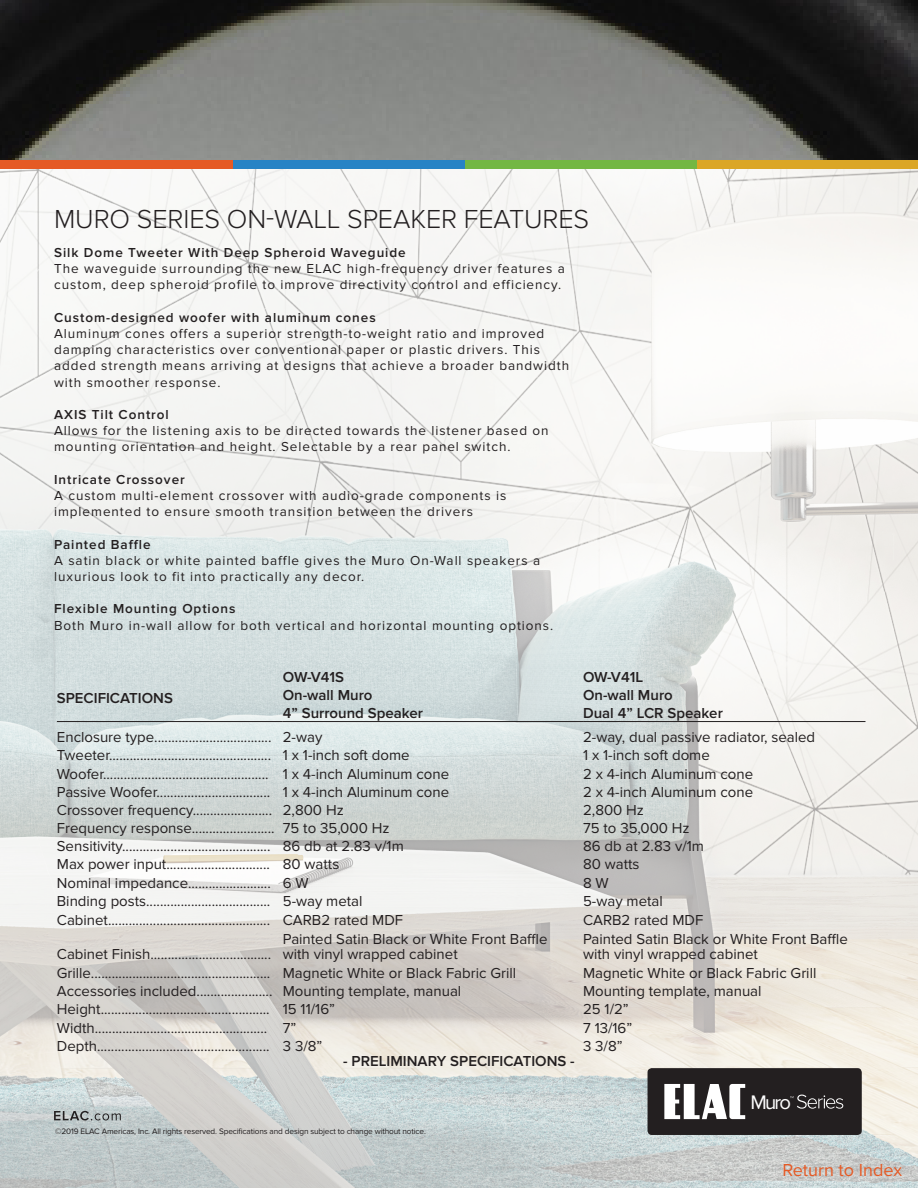
<style>
.page{position:relative;width:918px;height:1188px;background:#fff}
.page>*{position:absolute;margin:0;border:0;box-sizing:border-box;transform-origin:0 0}
.t1{font:300 27px "Proxima Nova";letter-spacing:-.005em;color:#231f20}
.t2{font:20.4px "Proxima Nova";color:#fff}
.t3{font:18px "Proxima Nova";color:#e55a25}
.t4{font:15px/15px "Proxima Nova";color:#231f20}
.t5{font:600 15px "Proxima Nova";color:#231f20}
.t6{font:13.5px/16.2px "Proxima Nova";letter-spacing:.07em;color:#231f20}
.t7{font:600 13.5px "Proxima Nova";letter-spacing:.07em;color:#231f20}
.t8{font:8.25px "Proxima Nova";letter-spacing:-.015em;color:#231f20}
</style>
<div class="page">
<img style="left:0;top:169px;width:918px;height:1019px">
<img style="left:0;top:0;width:918px;height:160px">
<svg style="left:54px;top:1111px;width:67px;height:9px"></svg>
<hr style="left:57px;top:721px;width:226px;height:1px;background:#231f20">
<hr style="left:283px;top:721px;width:300px;height:1px;background:#231f20">
<hr style="left:583px;top:721px;width:283px;height:1px;background:#231f20">
<div style="left:232px;top:160px;width:233px;height:9px;background:#2783c5"></div>
<div style="left:0;top:160px;width:232px;height:9px;background:#e55a25"></div>
<div style="left:465px;top:160px;width:232px;height:9px;background:#73b743"></div>
<div style="left:697px;top:160px;width:221px;height:9px;background:#dba626"></div>
<svg style="left:648px;top:1068px;width:214px;height:67px;background:#413d3e"></svg>
<p class="t1" style="left:54px;top:204px;width:537px">MURO SERIES ON-WALL SPEAKER FEATURES</p>
<p class="t7" style="left:54px;top:245px;width:353px">Silk Dome Tweeter With Deep Spheroid Waveguide</p>
<p class="t6" style="left:54px;top:261px;width:512px">The waveguide surrounding the new ELAC high-frequency driver features a custom, deep spheroid profile to improve directivity control and efficiency.</p>
<p class="t7" style="left:54px;top:310px;width:323px">Custom-designed woofer with aluminum cones</p>
<p class="t6" style="left:54px;top:326px;width:517px">Aluminum cones offers a superior strength-to-weight ratio and improved damping characteristics over conventional paper or plastic drivers. This added strength means arriving at designs that achieve a broader bandwidth with smoother response.</p>
<p class="t7" style="left:54px;top:407px;width:116px">AXIS Tilt Control</p>
<p class="t6" style="left:54px;top:423px;width:496px">Allows for the listening axis to be directed towards the listener based on mounting orientation and height. Selectable by a rear panel switch.</p>
<p class="t7" style="left:54px;top:472px;width:132px">Intricate Crossover</p>
<p class="t6" style="left:54px;top:488px;width:454px">A custom multi-element crossover with audio-grade components is implemented to ensure smooth transition between the drivers</p>
<p class="t7" style="left:54px;top:536px;width:98px">Painted Baffle</p>
<p class="t6" style="left:54px;top:552px;width:487px">A satin black or white painted baffle gives the Muro On-Wall speakers a luxurious look to fit into practically any decor.</p>
<p class="t7" style="left:54px;top:601px;width:183px">Flexible Mounting Options</p>
<p class="t6" style="left:54px;top:617px;width:501px">Both Muro in-wall allow for both vertical and horizontal mounting options.</p>
<p class="t5" style="left:57px;top:690px;width:118px">SPECIFICATIONS</p>
<p class="t5" style="left:283px;top:668px;width:63px">OW-V41S</p>
<p class="t5" style="left:583px;top:668px;width:62px">OW-V41L</p>
<p class="t5" style="left:283px;top:686px;width:91px">On-wall Muro</p>
<p class="t5" style="left:583px;top:686px;width:91px">On-wall Muro</p>
<p class="t5" style="left:283px;top:705px;width:142px">4” Surround Speaker</p>
<p class="t5" style="left:583px;top:705px;width:141px">Dual 4” LCR Speaker</p>
<p class="t4" style="left:57px;top:730px;width:216px">Enclosure type..................................</p>
<p class="t4" style="left:283px;top:730px;width:41px">2-way</p>
<p class="t4" style="left:583px;top:730px;width:234px">2-way, dual passive radiator, sealed</p>
<p class="t4" style="left:57px;top:748px;width:216px">Tweeter...............................................</p>
<p class="t4" style="left:283px;top:748px;width:128px">1 x 1-inch soft dome</p>
<p class="t4" style="left:583px;top:748px;width:128px">1 x 1-inch soft dome</p>
<p class="t4" style="left:57px;top:766px;width:213px">Woofer................................................</p>
<p class="t4" style="left:283px;top:766px;width:168px">1 x 4-inch Aluminum cone</p>
<p class="t4" style="left:583px;top:766px;width:172px">2 x 4-inch Aluminum cone</p>
<p class="t4" style="left:57px;top:785px;width:215px">Passive Woofer.................................</p>
<p class="t4" style="left:283px;top:785px;width:168px">1 x 4-inch Aluminum cone</p>
<p class="t4" style="left:583px;top:785px;width:172px">2 x 4-inch Aluminum cone</p>
<p class="t4" style="left:57px;top:803px;width:217px">Crossover frequency.......................</p>
<p class="t4" style="left:283px;top:803px;width:62px">2,800 Hz</p>
<p class="t4" style="left:583px;top:803px;width:62px">2,800 Hz</p>
<p class="t4" style="left:57px;top:820px;width:219px">Frequency response........................</p>
<p class="t4" style="left:283px;top:820px;width:108px">75 to 35,000 Hz</p>
<p class="t4" style="left:583px;top:820px;width:108px">75 to 35,000 Hz</p>
<p class="t4" style="left:57px;top:839px;width:215px">Sensitivity...........................................</p>
<p class="t4" style="left:283px;top:839px;width:122px">86 db at 2.83 v/1m</p>
<p class="t4" style="left:583px;top:839px;width:122px">86 db at 2.83 v/1m</p>
<p class="t4" style="left:57px;top:857px;width:215px">Max power input..............................</p>
<p class="t4" style="left:283px;top:857px;width:58px">80 watts</p>
<p class="t4" style="left:583px;top:857px;width:58px">80 watts</p>
<p class="t4" style="left:57px;top:876px;width:215px">Nominal impedance........................</p>
<p class="t4" style="left:283px;top:876px;width:27px">6 W</p>
<p class="t4" style="left:583px;top:876px;width:27px">8 W</p>
<p class="t4" style="left:57px;top:894px;width:215px">Binding posts....................................</p>
<p class="t4" style="left:283px;top:894px;width:81px">5-way metal</p>
<p class="t4" style="left:583px;top:894px;width:81px">5-way metal</p>
<p class="t4" style="left:57px;top:912px;width:215px">Cabinet...............................................</p>
<p class="t4" style="left:283px;top:912px;width:122px">CARB2 rated MDF</p>
<p class="t4" style="left:583px;top:912px;width:122px">CARB2 rated MDF</p>
<p class="t4" style="left:57px;top:947px;width:216px">Cabinet Finish...................................</p>
<p class="t4" style="left:283px;top:932px;width:266px">Painted Satin Black or White Front Baffle</p>
<p class="t4" style="left:283px;top:947px;width:176px">with vinyl wrapped cabinet</p>
<p class="t4" style="left:583px;top:932px;width:266px">Painted Satin Black or White Front Baffle with vinyl wrapped cabinet</p>
<p class="t4" style="left:57px;top:965px;width:215px">Grille....................................................</p>
<p class="t4" style="left:283px;top:965px;width:235px">Magnetic White or Black Fabric Grill</p>
<p class="t4" style="left:583px;top:965px;width:235px">Magnetic White or Black Fabric Grill</p>
<p class="t4" style="left:57px;top:984px;width:217px">Accessories included......................</p>
<p class="t4" style="left:283px;top:984px;width:180px">Mounting template, manual</p>
<p class="t4" style="left:583px;top:984px;width:180px">Mounting template, manual</p>
<p class="t4" style="left:57px;top:1002px;width:214px">Height.................................................</p>
<p class="t4" style="left:283px;top:1002px;width:54px">15 11/16”</p>
<p class="t4" style="left:583px;top:1002px;width:47px">25 1/2”</p>
<p class="t4" style="left:57px;top:1021px;width:212px">Width..................................................</p>
<p class="t4" style="left:283px;top:1021px;width:15px">7”</p>
<p class="t4" style="left:583px;top:1021px;width:51px">7 13/16”</p>
<p class="t4" style="left:57px;top:1039px;width:214px">Depth..................................................</p>
<p class="t4" style="left:283px;top:1039px;width:41px">3 3/8”</p>
<p class="t4" style="left:583px;top:1039px;width:41px">3 3/8”</p>
<p class="t5" style="left:343px;top:1053px;width:233px">- PRELIMINARY SPECIFICATIONS -</p>
<p class="t8" style="left:55px;top:1127px;width:372px">©2019 ELAC Americas, Inc. All rights reserved. Specifications and design subject to change without notice.</p>
<p class="t2" style="left:751px;top:1090px;width:42px">Muro</p>
<p class="t3" style="left:782px;top:1160px;width:121px">Return to Index</p>
</div>
